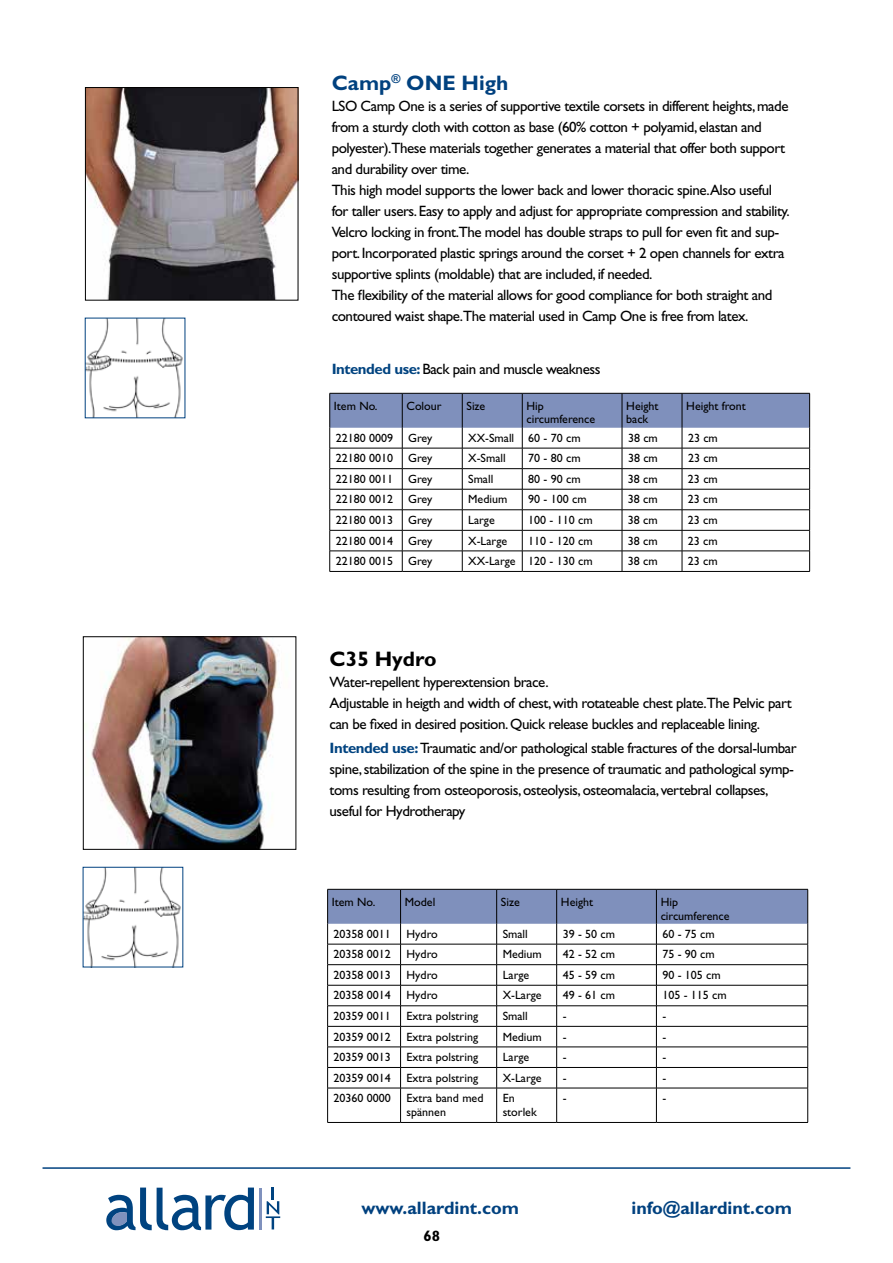
<style>
.page{position:relative;width:893px;height:1263px;background:#fff}
.page>*{position:absolute;margin:0;border:0;box-sizing:border-box;transform-origin:0 0}
.t1{font:700 21px "Gill Sans Std";color:#00417f}
.t2{font:700 21px "Gill Sans Std";color:#000}
.t3{font:700 18px "Gill Sans Std";color:#00417f}
.t4{font:15px/21px "Gill Sans Std";letter-spacing:-.03em;color:#000}
.t5{font:700 15px "Gill Sans Std";color:#000}
.t6{font:12px/13.5px "Gill Sans Std";color:#000}
.s1{font-weight:700;color:#004380}
</style>
<div class="page">
<hr style="left:259px;top:1187px;width:3px;height:42px;background:#7f91bd">
<svg style="left:106px;top:1187px;width:148px;height:43px"></svg>
<svg style="left:266px;top:1187px;width:14px;height:42px"></svg>
<hr style="left:43px;top:1167px;width:807px;height:2px;background:#00417f">
<img style="left:87px;top:89px;width:209px;height:210px">
<div style="left:85px;top:87px;width:213px;height:214px;border:1px solid #000"></div>
<hr style="left:330px;top:571px;width:72px;height:1px;background:#000">
<hr style="left:402px;top:571px;width:60px;height:1px;background:#000">
<hr style="left:462px;top:571px;width:60px;height:1px;background:#000">
<hr style="left:522px;top:571px;width:100px;height:1px;background:#000">
<hr style="left:622px;top:571px;width:60px;height:1px;background:#000">
<svg style="left:329px;top:393px;width:481px;height:178px"></svg>
<hr style="left:682px;top:571px;width:128px;height:1px;background:#000">
<img style="left:87px;top:320px;width:96px;height:96px">
<img style="left:85px;top:638px;width:196px;height:210px">
<div style="left:83px;top:636px;width:213px;height:214px;border:1px solid #000"></div>
<hr style="left:327px;top:1088px;width:74px;height:1px;background:#000">
<hr style="left:327px;top:1088px;width:1px;height:34px;background:#000">
<hr style="left:327px;top:1122px;width:74px;height:1px;background:#000">
<hr style="left:401px;top:1088px;width:96px;height:1px;background:#000">
<hr style="left:400px;top:1088px;width:1px;height:34px;background:#000">
<hr style="left:401px;top:1122px;width:96px;height:1px;background:#000">
<hr style="left:497px;top:1088px;width:60px;height:1px;background:#000">
<hr style="left:496px;top:1088px;width:1px;height:34px;background:#000">
<hr style="left:497px;top:1122px;width:60px;height:1px;background:#000">
<hr style="left:557px;top:1088px;width:99px;height:1px;background:#000">
<hr style="left:556px;top:1088px;width:1px;height:34px;background:#000">
<hr style="left:557px;top:1122px;width:99px;height:1px;background:#000">
<hr style="left:656px;top:1088px;width:152px;height:1px;background:#000">
<hr style="left:656px;top:1088px;width:1px;height:34px;background:#000">
<hr style="left:656px;top:1122px;width:152px;height:1px;background:#000">
<svg style="left:327px;top:889px;width:481px;height:199px"></svg>
<hr style="left:807px;top:1088px;width:1px;height:34px;background:#000">
<img style="left:85px;top:869px;width:96px;height:96px">
<h1 class="t1" style="left:332px;top:70px;width:178px">Camp<sup>®</sup> ONE High</h1>
<p class="t4" style="left:332px;top:96px;width:460px">LSO Camp One is a series of supportive textile corsets in different heights, made from a sturdy cloth with cotton as base (60% cotton + polyamid, elastan and polyester).These materials together generates a material that offer both support and durability over time.<br>This high model supports the lower back and lower thoracic spine.Also useful for taller users. Easy to apply and adjust for appropriate compression and stability.<br>Velcro locking in front.The model has double straps to pull for even fit and sup&shy;port. Incorporated plastic springs around the corset + 2 open channels for extra supportive splints (moldable) that are included, if needed.<br>The flexibility of the material allows for good compliance for both straight and contoured waist shape.The material used in Camp One is free from latex.</p>
<p class="t4" style="left:332px;top:359px;width:270px"><span class="s1">Intended use:</span>Back pain and muscle weakness</p>
<p class="t6" style="left:334px;top:399px;width:45px">Item No.</p>
<p class="t6" style="left:406px;top:399px;width:37px">Colour</p>
<p class="t6" style="left:466px;top:399px;width:20px">Size</p>
<p class="t6" style="left:526px;top:399px;width:70px">Hip circumference</p>
<p class="t6" style="left:626px;top:399px;width:34px">Height back</p>
<p class="t6" style="left:686px;top:399px;width:61px">Height front</p>
<p class="t6" style="left:336px;top:431px;width:59px">22180 0009</p>
<p class="t6" style="left:408px;top:431px;width:26px">Grey</p>
<p class="t6" style="left:468px;top:431px;width:114px">XX-Small 60 - 70 cm</p>
<p class="t6" style="left:628px;top:431px;width:31px">38 cm</p>
<p class="t6" style="left:688px;top:431px;width:31px">23 cm</p>
<p class="t6" style="left:336px;top:452px;width:59px">22180 0010</p>
<p class="t6" style="left:408px;top:452px;width:26px">Grey</p>
<p class="t6" style="left:468px;top:452px;width:39px">X-Small</p>
<p class="t6" style="left:528px;top:452px;width:54px">70 - 80 cm</p>
<p class="t6" style="left:628px;top:452px;width:31px">38 cm</p>
<p class="t6" style="left:688px;top:452px;width:31px">23 cm</p>
<p class="t6" style="left:336px;top:472px;width:59px">22180 0011</p>
<p class="t6" style="left:408px;top:472px;width:26px">Grey</p>
<p class="t6" style="left:468px;top:472px;width:27px">Small</p>
<p class="t6" style="left:528px;top:472px;width:54px">80 - 90 cm</p>
<p class="t6" style="left:628px;top:472px;width:31px">38 cm</p>
<p class="t6" style="left:688px;top:472px;width:31px">23 cm</p>
<p class="t6" style="left:336px;top:493px;width:59px">22180 0012</p>
<p class="t6" style="left:408px;top:493px;width:26px">Grey</p>
<p class="t6" style="left:468px;top:493px;width:41px">Medium</p>
<p class="t6" style="left:528px;top:493px;width:60px">90 - 100 cm</p>
<p class="t6" style="left:628px;top:493px;width:31px">38 cm</p>
<p class="t6" style="left:688px;top:493px;width:31px">23 cm</p>
<p class="t6" style="left:336px;top:513px;width:59px">22180 0013</p>
<p class="t6" style="left:408px;top:513px;width:26px">Grey</p>
<p class="t6" style="left:468px;top:513px;width:28px">Large</p>
<p class="t6" style="left:528px;top:513px;width:66px">100 - 110 cm</p>
<p class="t6" style="left:628px;top:513px;width:31px">38 cm</p>
<p class="t6" style="left:688px;top:513px;width:31px">23 cm</p>
<p class="t6" style="left:336px;top:534px;width:59px">22180 0014</p>
<p class="t6" style="left:408px;top:534px;width:26px">Grey</p>
<p class="t6" style="left:468px;top:534px;width:40px">X-Large</p>
<p class="t6" style="left:528px;top:534px;width:66px">110 - 120 cm</p>
<p class="t6" style="left:628px;top:534px;width:31px">38 cm</p>
<p class="t6" style="left:688px;top:534px;width:31px">23 cm</p>
<p class="t6" style="left:336px;top:554px;width:59px">22180 0015</p>
<p class="t6" style="left:408px;top:554px;width:26px">Grey</p>
<p class="t6" style="left:468px;top:554px;width:126px">XX-Large 120 - 130 cm</p>
<p class="t6" style="left:628px;top:554px;width:31px">38 cm</p>
<p class="t6" style="left:688px;top:554px;width:31px">23 cm</p>
<h1 class="t2" style="left:330px;top:646px;width:109px">C35 Hydro</h1>
<p class="t4" style="left:330px;top:672px;width:464px">Water-repellent hyperextension brace.<br>Adjustable in heigth and width of chest, with rotateable chest plate.The Pelvic part can be fixed in desired position. Quick release buckles and replaceable lining.</p>
<p class="t4" style="left:330px;top:737px;width:469px"><span class="s1">Intended use:</span>Traumatic and/or pathological stable fractures of the dorsal-lumbar spine, stabilization of the spine in the presence of traumatic and pathological symp&shy;toms resulting from osteoporosis, osteolysis, osteomalacia, vertebral collapses, useful for Hydrotherapy</p>
<p class="t6" style="left:332px;top:895px;width:45px">Item No.</p>
<p class="t6" style="left:405px;top:895px;width:32px">Model</p>
<p class="t6" style="left:501px;top:895px;width:20px">Size</p>
<p class="t6" style="left:561px;top:895px;width:34px">Height</p>
<p class="t6" style="left:661px;top:895px;width:70px">Hip circumference</p>
<p class="t6" style="left:334px;top:927px;width:59px">20358 0011</p>
<p class="t6" style="left:407px;top:927px;width:33px">Hydro</p>
<p class="t6" style="left:503px;top:927px;width:27px">Small</p>
<p class="t6" style="left:563px;top:927px;width:54px">39 - 50 cm</p>
<p class="t6" style="left:662px;top:927px;width:54px">60 - 75 cm</p>
<p class="t6" style="left:334px;top:947px;width:59px">20358 0012</p>
<p class="t6" style="left:407px;top:947px;width:33px">Hydro</p>
<p class="t6" style="left:503px;top:947px;width:41px">Medium</p>
<p class="t6" style="left:563px;top:947px;width:54px">42 - 52 cm</p>
<p class="t6" style="left:662px;top:947px;width:54px">75 - 90 cm</p>
<p class="t6" style="left:334px;top:968px;width:59px">20358 0013</p>
<p class="t6" style="left:407px;top:968px;width:33px">Hydro</p>
<p class="t6" style="left:503px;top:968px;width:28px">Large</p>
<p class="t6" style="left:563px;top:968px;width:54px">45 - 59 cm</p>
<p class="t6" style="left:662px;top:968px;width:60px">90 - 105 cm</p>
<p class="t6" style="left:334px;top:989px;width:59px">20358 0014</p>
<p class="t6" style="left:407px;top:989px;width:33px">Hydro</p>
<p class="t6" style="left:503px;top:989px;width:40px">X-Large</p>
<p class="t6" style="left:563px;top:989px;width:54px">49 - 61 cm</p>
<p class="t6" style="left:662px;top:989px;width:66px">105 - 115 cm</p>
<p class="t6" style="left:334px;top:1009px;width:59px">20359 0011</p>
<p class="t6" style="left:407px;top:1009px;width:73px">Extra polstring</p>
<p class="t6" style="left:503px;top:1009px;width:27px">Small</p>
<p class="t6" style="left:563px;top:1009px;width:5px">-</p>
<p class="t6" style="left:662px;top:1009px;width:5px">-</p>
<p class="t6" style="left:334px;top:1030px;width:59px">20359 0012</p>
<p class="t6" style="left:407px;top:1030px;width:73px">Extra polstring</p>
<p class="t6" style="left:503px;top:1030px;width:41px">Medium</p>
<p class="t6" style="left:563px;top:1030px;width:5px">-</p>
<p class="t6" style="left:662px;top:1030px;width:5px">-</p>
<p class="t6" style="left:334px;top:1050px;width:59px">20359 0013</p>
<p class="t6" style="left:407px;top:1050px;width:73px">Extra polstring</p>
<p class="t6" style="left:503px;top:1050px;width:28px">Large</p>
<p class="t6" style="left:563px;top:1050px;width:5px">-</p>
<p class="t6" style="left:662px;top:1050px;width:5px">-</p>
<p class="t6" style="left:334px;top:1071px;width:59px">20359 0014</p>
<p class="t6" style="left:407px;top:1071px;width:73px">Extra polstring</p>
<p class="t6" style="left:503px;top:1071px;width:40px">X-Large</p>
<p class="t6" style="left:563px;top:1071px;width:5px">-</p>
<p class="t6" style="left:662px;top:1071px;width:5px">-</p>
<p class="t6" style="left:334px;top:1091px;width:59px">20360 0000</p>
<p class="t6" style="left:407px;top:1091px;width:78px;line-height:14.2px">Extra band med spännen</p>
<p class="t6" style="left:503px;top:1091px;width:36px;line-height:14.2px">En storlek</p>
<p class="t6" style="left:563px;top:1091px;width:5px">-</p>
<p class="t6" style="left:662px;top:1091px;width:5px">-</p>
<p class="t3" style="left:361px;top:1197px;width:159px">www.allardint.com</p>
<p class="t3" style="left:631px;top:1197px;width:162px">info@allardint.com</p>
<p class="t5" style="left:423px;top:1226px;width:18px">68</p>
</div>
